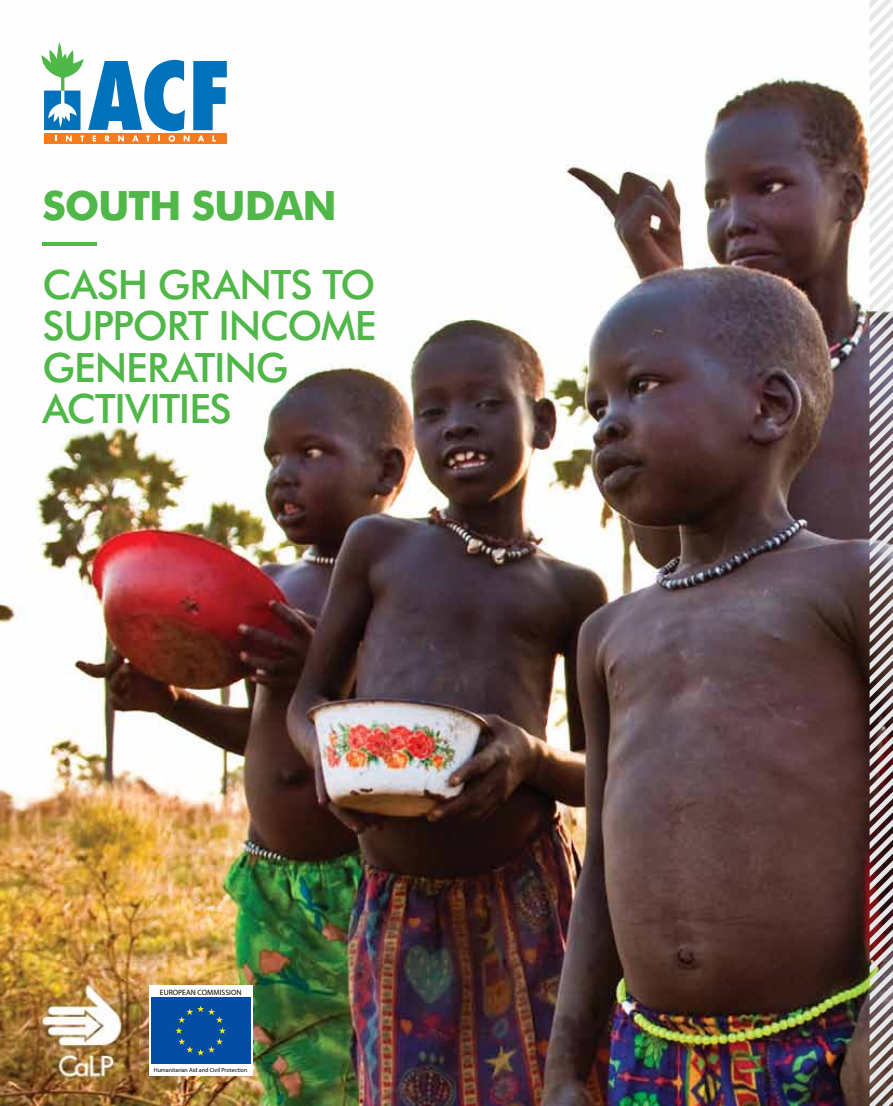
<style>
.page{position:relative;width:893px;height:1106px;background:#fff}
.page>*{position:absolute;margin:0;border:0;box-sizing:border-box;transform-origin:0 0}
.t1{font:500 40.5px/41.4px "Futura BT";letter-spacing:-.03em;color:#50b848}
.t2{font:700 40.5px "Futura BT";letter-spacing:-.03em;color:#50b848}
.t3{font:7.8px "Myriad Pro";color:#000}
.t4{font:6px "Myriad Pro";color:#000}
</style>
<div class="page">
<img style="left:0;top:2px;width:870px;height:1104px">
<svg style="left:870px;top:0;width:23px;height:1106px"></svg>
<hr style="left:43px;top:242px;width:54px;height:3px;background:#50b848">
<div style="left:44px;top:133px;width:183px;height:11px;background:#f47b20"></div>
<svg style="left:41px;top:43px;width:186px;height:99px"></svg>
<div style="left:149px;top:985px;width:103px;height:91px;background:#fff"></div>
<div style="left:151px;top:997px;width:99px;height:67px;background:#034ea2"></div>
<svg style="left:175px;top:1005px;width:51px;height:50px"></svg>
<img style="left:27px;top:979px;width:111px;height:102px">
<p class="t2" style="left:43px;top:180px;width:296px">SOUTH SUDAN</p>
<p class="t1" style="left:43px;top:263px;width:335px">CASH GRANTS TO<br>SUPPORT INCOME<br>GENERATING<br>ACTIVITIES</p>
<p class="t3" style="left:160px;top:987px;width:83px">EUROPEAN COMMISSION</p>
<p class="t4" style="left:154px;top:1066px;width:95px">Humanitarian Aid and Civil Protection</p>
</div>
